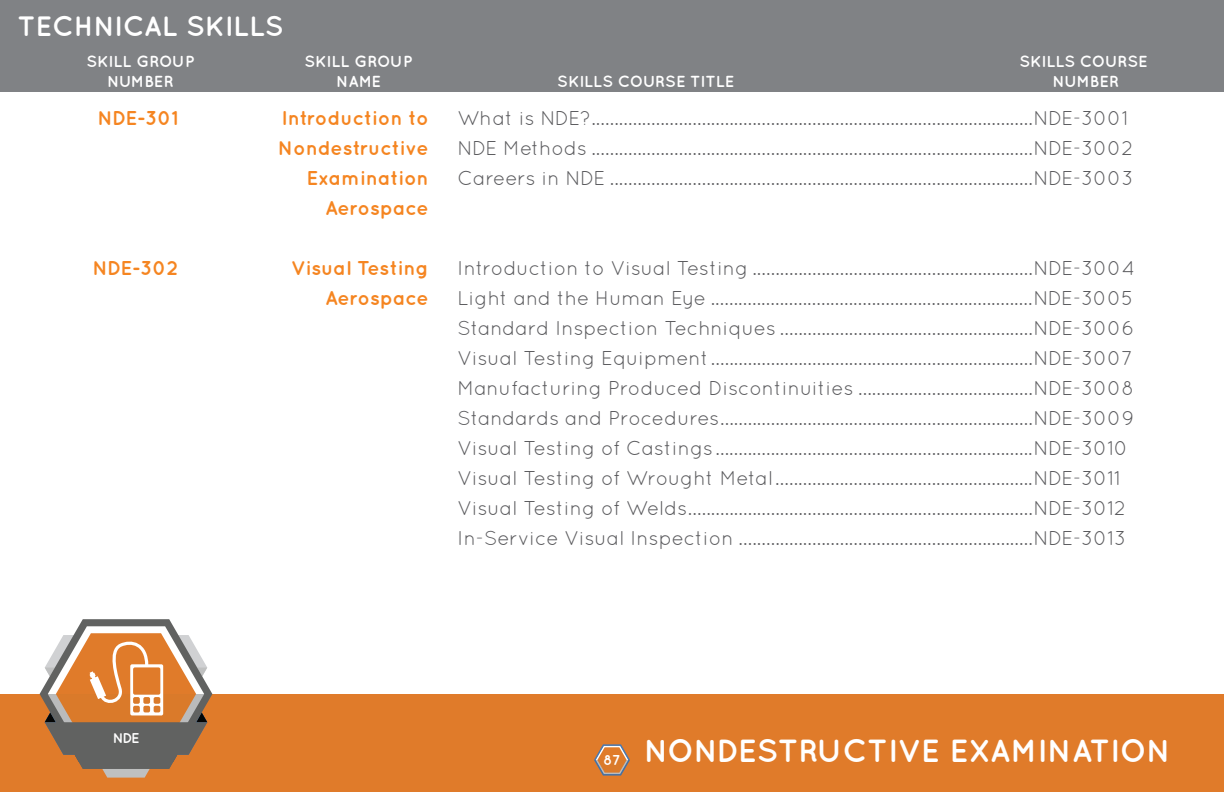
<style>
.page{position:relative;width:1224px;height:792px;background:#fff}
.page>*{position:absolute;margin:0;border:0;box-sizing:border-box;transform-origin:0 0}
.t1{font:700 32px "Quicksand";color:#fff}
.t2{font:700 28px "Quicksand";color:#fff}
.t3{font:20px/30px "Quicksand";color:#5a5a5d}
.t4{font:700 20px/30px "Quicksand";color:#f58521;text-align:right}
.t5{font:700 16px/19.2px "Quicksand";color:#fff;text-align:center}
.t6{font:700 14.2px "Quicksand";color:#fff}
</style>
<div class="page">
<div style="left:0;top:694px;width:1224px;height:98px;background:#e07b2a"></div>
<svg style="left:40px;top:619px;width:172px;height:159px"></svg>
<div style="left:0;top:0;width:1224px;height:92px;background:#808285"></div>
<svg style="left:594px;top:744px;width:36px;height:32px"></svg>
<h2 class="t2" style="left:17px;top:9px;width:268px">TECHNICAL SKILLS</h2>
<p class="t5" style="left:87px;top:52px;width:109px">SKILL GROUP<br>NUMBER</p>
<p class="t5" style="left:305px;top:52px;width:109px">SKILL GROUP<br>NAME</p>
<p class="t5" style="left:557px;top:71px;width:179px">SKILLS COURSE TITLE</p>
<p class="t5" style="left:1019px;top:52px;width:130px">SKILLS COURSE<br>NUMBER</p>
<p class="t4" style="left:98px;top:102px;width:82px">NDE-301</p>
<p class="t4" style="left:278px;top:102px;width:152px">Introduction to<br>Nondestructive<br>Examination<br>Aerospace</p>
<p class="t3" style="left:458px;top:103px;width:678px">What is NDE?................................................................................................NDE-3001<br>NDE Methods ................................................................................................NDE-3002<br>Careers in NDE ............................................................................................NDE-3003</p>
<p class="t4" style="left:93px;top:252px;width:87px">NDE-302</p>
<p class="t4" style="left:291px;top:252px;width:139px">Visual Testing<br>Aerospace</p>
<p class="t3" style="left:458px;top:253px;width:679px">Introduction to Visual Testing .............................................................NDE-3004<br>Light and the Human Eye ......................................................................NDE-3005<br>Standard Inspection Techniques .......................................................NDE-3006<br>Visual Testing Equipment......................................................................NDE-3007<br>Manufacturing Produced Discontinuities ......................................NDE-3008<br>Standards and Procedures....................................................................NDE-3009<br>Visual Testing of Castings.....................................................................NDE-3010<br>Visual Testing of Wrought Metal........................................................NDE-3011<br>Visual Testing of Welds...........................................................................NDE-3012<br>In-Service Visual Inspection ................................................................NDE-3013</p>
<p class="t6" style="left:113px;top:730px;width:28px">NDE</p>
<p class="t6" style="left:603px;top:751px;width:19px">87</p>
<h1 class="t1" style="left:644px;top:731px;width:529px">NONDESTRUCTIVE EXAMINATION</h1>
</div>
